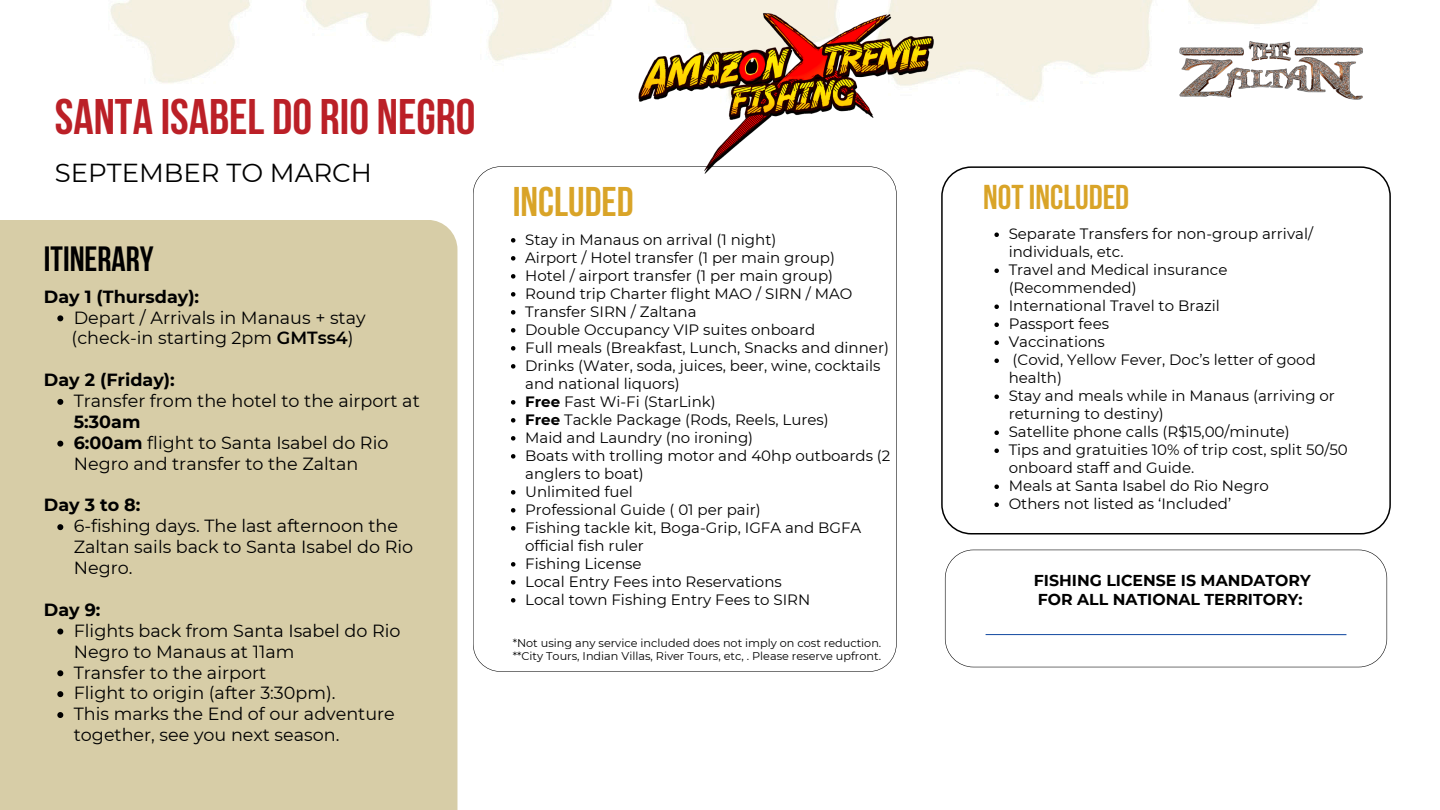
<style>
.page{position:relative;width:1440px;height:810px;background:#fff}
.page>*{position:absolute;margin:0;border:0;box-sizing:border-box;transform-origin:0 0}
.t1{font:700 49.8px "Bebas Neue";color:#bb2027}
.t2{font:700 41.3px "Bebas Neue";color:#d9a428}
.t3{font:700 35px "Bebas Neue";color:#000}
.t4{font:700 34.3px "Bebas Neue";color:#d9a428}
.t5{font:26px "Montserrat";color:#000}
.t6{font:17.6px/20.9px "Montserrat";color:#000}
.t7{font:700 17.6px "Montserrat";color:#000}
.t8{font:700 15.8px/18.8px "Montserrat";color:#000}
.t9{font:15px/18px "Montserrat";color:#000}
.t10{font:11.2px/13.5px "Montserrat";color:#000}
.s1{font-weight:600}
.s2{font-weight:700}
</style>
<div class="page">
<img style="left:110px;top:0;width:1278px;height:810px">
<div style="left:0;top:220px;width:457px;height:590px;background:#d7cda7"></div>
<svg style="left:473px;top:166px;width:424px;height:506px"></svg>
<svg style="left:945px;top:550px;width:442px;height:117px"></svg>
<svg style="left:511px;top:238px;width:4px;height:5px"></svg>
<svg style="left:511px;top:256px;width:4px;height:5px"></svg>
<svg style="left:511px;top:274px;width:4px;height:5px"></svg>
<svg style="left:511px;top:292px;width:4px;height:5px"></svg>
<svg style="left:511px;top:310px;width:4px;height:5px"></svg>
<svg style="left:511px;top:328px;width:4px;height:5px"></svg>
<svg style="left:511px;top:346px;width:4px;height:5px"></svg>
<svg style="left:511px;top:364px;width:4px;height:5px"></svg>
<svg style="left:511px;top:400px;width:4px;height:5px"></svg>
<svg style="left:511px;top:418px;width:4px;height:5px"></svg>
<svg style="left:511px;top:436px;width:4px;height:5px"></svg>
<svg style="left:511px;top:454px;width:4px;height:5px"></svg>
<svg style="left:511px;top:490px;width:4px;height:5px"></svg>
<svg style="left:511px;top:508px;width:4px;height:5px"></svg>
<svg style="left:511px;top:526px;width:4px;height:5px"></svg>
<svg style="left:511px;top:562px;width:4px;height:5px"></svg>
<svg style="left:511px;top:580px;width:4px;height:5px"></svg>
<svg style="left:511px;top:598px;width:4px;height:5px"></svg>
<img style="left:629px;top:5px;width:312px;height:176px">
<svg style="left:941px;top:166px;width:450px;height:369px"></svg>
<svg style="left:57px;top:315px;width:6px;height:6px"></svg>
<svg style="left:57px;top:399px;width:6px;height:6px"></svg>
<svg style="left:57px;top:441px;width:6px;height:6px"></svg>
<svg style="left:57px;top:524px;width:6px;height:6px"></svg>
<svg style="left:57px;top:629px;width:6px;height:6px"></svg>
<svg style="left:57px;top:670px;width:6px;height:6px"></svg>
<svg style="left:57px;top:691px;width:6px;height:6px"></svg>
<svg style="left:57px;top:712px;width:6px;height:6px"></svg>
<svg style="left:994px;top:233px;width:5px;height:4px"></svg>
<svg style="left:994px;top:269px;width:5px;height:4px"></svg>
<svg style="left:994px;top:305px;width:5px;height:4px"></svg>
<svg style="left:994px;top:323px;width:5px;height:4px"></svg>
<svg style="left:994px;top:341px;width:5px;height:4px"></svg>
<svg style="left:994px;top:359px;width:5px;height:4px"></svg>
<svg style="left:994px;top:395px;width:5px;height:4px"></svg>
<svg style="left:994px;top:431px;width:5px;height:4px"></svg>
<svg style="left:994px;top:449px;width:5px;height:4px"></svg>
<svg style="left:994px;top:485px;width:5px;height:4px"></svg>
<svg style="left:994px;top:503px;width:5px;height:4px"></svg>
<img style="left:1144px;top:28px;width:244px;height:84px">
<p class="t1" style="left:55px;top:97px;width:422px">SANTA ISABEL DO RIO NEGRO</p>
<p class="t5" style="left:55px;top:157px;width:319px">SEPTEMBER TO MARCH</p>
<p class="t3" style="left:44px;top:244px;width:111px">ITINERARY</p>
<p class="t7" style="left:44px;top:286px;width:157px">Day 1 (Thursday):</p>
<p class="t6" style="left:74px;top:307px;width:293px">Depart / Arrivals in Manaus + stay</p>
<h4 class="t6" style="left:72px;top:328px;width:283px">(check-in starting 2pm <span class="s1">GMTss4</span>)</h4>
<p class="t7" style="left:44px;top:369px;width:132px">Day 2 (Friday):</p>
<h5 class="t6" style="left:74px;top:390px;width:348px">Transfer from the hotel to the airport at<br><span class="s2">5:30am</span></h5>
<h4 class="t6" style="left:74px;top:432px;width:316px"><span class="s2">6:00am</span> flight to Santa Isabel do Rio<br>Negro and transfer to the Zaltan</h4>
<p class="t7" style="left:44px;top:494px;width:98px">Day 3 to 8:</p>
<p class="t6" style="left:74px;top:516px;width:341px">6-fishing days. The last afternoon the<br>Zaltan sails back to Santa Isabel do Rio<br>Negro.</p>
<h4 class="t7" style="left:44px;top:599px;width:58px">Day 9:</h4>
<p class="t6" style="left:74px;top:620px;width:328px">Flights back from Santa Isabel do Rio<br>Negro to Manaus at 11am</p>
<h4 class="t6" style="left:74px;top:662px;width:194px">Transfer to the airport</h4>
<p class="t6" style="left:74px;top:683px;width:263px">Flight to origin (after 3:30pm).</p>
<p class="t6" style="left:74px;top:704px;width:323px">This marks the End of our adventure together, see you next season.</p>
<p class="t2" style="left:513px;top:185px;width:122px">INCLUDED</p>
<p class="t4" style="left:983px;top:184px;width:148px">NOTINCLUDED</p>
<p class="t9" style="left:1009px;top:225px;width:306px">Separate Transfers for non-group arrival/ individuals, etc.</p>
<h3 class="t9" style="left:1009px;top:261px;width:220px">Travel and Medical insurance (Recommended)</h3>
<p class="t9" style="left:1009px;top:297px;width:213px">International Travel to Brazil</p>
<p class="t9" style="left:1009px;top:315px;width:102px">Passport fees</p>
<p class="t9" style="left:1009px;top:333px;width:98px">Vaccinations</p>
<p class="t9" style="left:1009px;top:351px;width:309px">(Covid, Yellow Fever, Doc’s letter of good health)</p>
<p class="t9" style="left:1009px;top:387px;width:328px">Stay and meals while in Manaus (arriving or returning to destiny)</p>
<p class="t9" style="left:1009px;top:423px;width:283px">Satellite phone calls (R$15,00/minute)</p>
<p class="t9" style="left:1009px;top:441px;width:341px">Tips and gratuities 10% of trip cost, split 50/50 onboard staff and Guide.</p>
<p class="t9" style="left:1009px;top:477px;width:262px">Meals at Santa Isabel do Rio Negro</p>
<p class="t9" style="left:1009px;top:495px;width:224px">Others not listed as ‘Included’</p>
<p class="t9" style="left:525px;top:230px;width:253px">Stay in Manaus on arrival (1 night)</p>
<h1 class="t9" style="left:525px;top:248px;width:311px">Airport / Hotel transfer (1 per main group)</h1>
<h2 class="t9" style="left:525px;top:266px;width:309px">Hotel / airport transfer (1 per main group)</h2>
<p class="t9" style="left:525px;top:284px;width:329px">Round trip Charter flight MAO / SIRN / MAO</p>
<p class="t9" style="left:525px;top:302px;width:173px">Transfer SIRN / Zaltana</p>
<p class="t9" style="left:525px;top:320px;width:292px">Double Occupancy VIP suites onboard</p>
<p class="t9" style="left:525px;top:338px;width:365px">Full meals (Breakfast, Lunch, Snacks and dinner)</p>
<p class="t9" style="left:525px;top:356px;width:357px">Drinks (Water, soda, juices, beer, wine, cocktails and national liquors)</p>
<p class="t9" style="left:525px;top:392px;width:192px"><span class="s2">Free</span> Fast Wi-Fi (StarLink)</p>
<p class="t9" style="left:525px;top:410px;width:305px"><span class="s2">Free</span> Tackle Package (Rods, Reels, Lures)</p>
<p class="t9" style="left:525px;top:428px;width:230px">Maid and Laundry (no ironing)</p>
<p class="t9" style="left:525px;top:446px;width:367px">Boats with trolling motor and 40hp outboards (2 anglers to boat)</p>
<p class="t9" style="left:525px;top:482px;width:109px">Unlimited fuel</p>
<p class="t9" style="left:525px;top:500px;width:237px">Professional Guide ( 01 per pair)</p>
<p class="t9" style="left:525px;top:518px;width:338px">Fishing tackle kit, Boga-Grip, IGFA and BGFA official fish ruler</p>
<p class="t9" style="left:525px;top:554px;width:118px">Fishing License</p>
<p class="t9" style="left:525px;top:572px;width:258px">Local Entry Fees into Reservations</p>
<p class="t9" style="left:525px;top:590px;width:287px">Local town Fishing Entry Fees to SIRN</p>
<p class="t8" style="left:1034px;top:571px;width:278px">FISHING LICENSE IS MANDATORY<br>FOR ALL NATIONAL TERRITORY:</p>
<p class="t10" style="left:513px;top:636px;width:370px">*Not using any service included does not imply on cost reduction. **City Tours, Indian Villas, River Tours, etc, . Please reserve upfront.</p>
</div>
